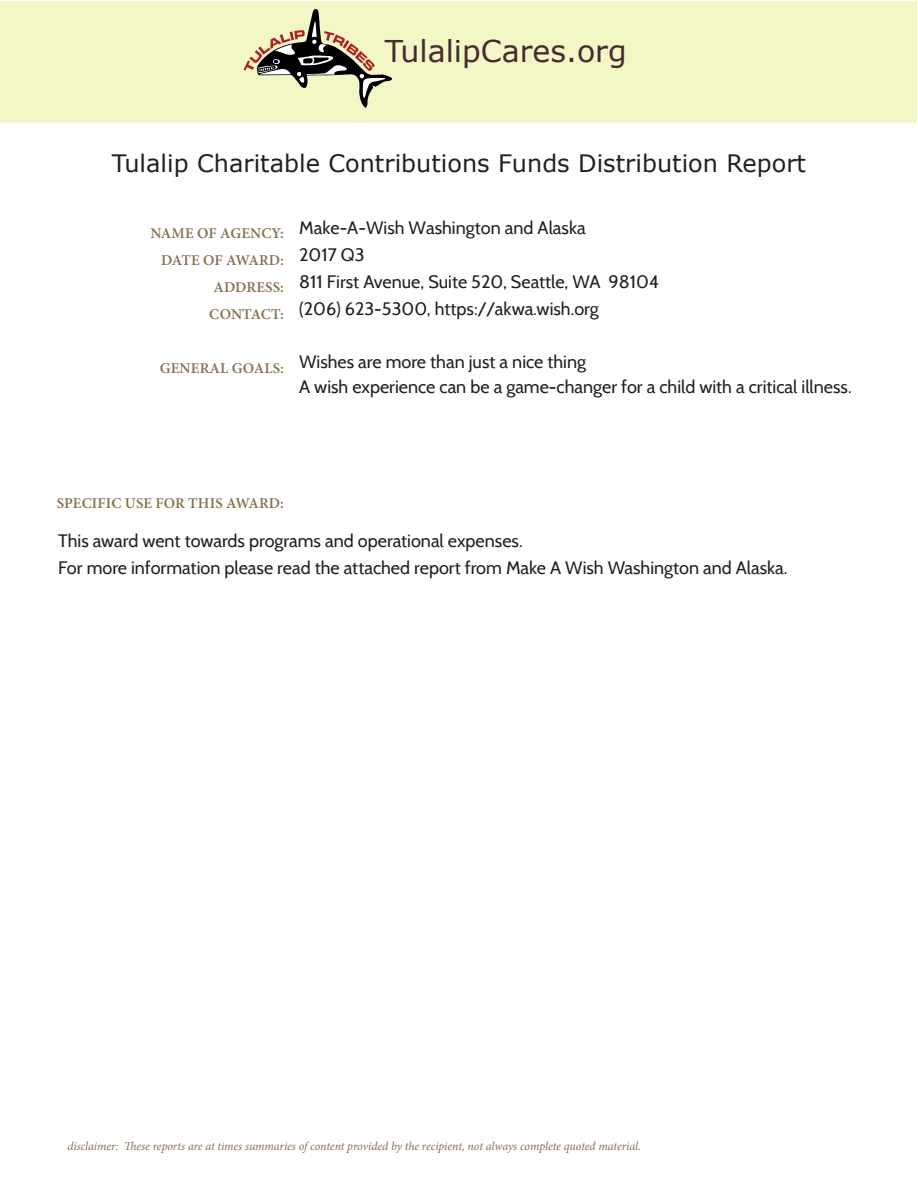
<style>
.page{position:relative;width:918px;height:1188px;background:#fff}
.page>*{position:absolute;margin:0;border:0;box-sizing:border-box;transform-origin:0 0}
.t1{font:30px "Verdana";color:#462b31}
.t2{font:24px "Verdana";color:#231f20}
.t3{font:18px/27px "Cabin";color:#231f20}
.t4{font:600 15px/27px "Minion Pro";letter-spacing:.01em;color:#857050;text-align:right}
.t5{font:italic 12px "Minion Pro";letter-spacing:-.01em;color:#857050}
</style>
<div class="page">
<div style="left:1px;top:1px;width:916px;height:121px;background:#f3f6c5"></div>
<svg style="left:244px;top:9px;width:149px;height:99px"></svg>
<h1 class="t1" style="left:385px;top:30px;width:243px">TulalipCares.org</h1>
<h2 class="t2" style="left:112px;top:147px;width:696px">Tulalip Charitable Contributions Funds Distribution Report</h2>
<p class="t4" style="left:150px;top:219px;width:135px">NAME OF AGENCY:<br>DATE OF AWARD:<br>ADDRESS:<br>CONTACT:</p>
<p class="t4" style="left:160px;top:354px;width:126px">GENERAL GOALS:</p>
<p class="t3" style="left:299px;top:214px;width:361px">Make-A-Wish Washington and Alaska<br>2017 Q3<br>811 First Avenue, Suite 520, Seattle, WA 98104 (206) 623-5300, https://akwa.wish.org</p>
<p class="t3" style="left:299px;top:349px;width:554px;line-height:24.9px">Wishes are more than just a nice thing<br>A wish experience can be a game-changer for a child with a critical illness.</p>
<p class="t4" style="left:57px;top:489px;width:229px">SPECIFIC USE FOR THIS AWARD:</p>
<p class="t3" style="left:58px;top:527px;width:466px">This award went towards programs and operational expenses.</p>
<p class="t3" style="left:58px;top:554px;width:731px">For more information please read the attached report from Make A Wish Washington and Alaska.</p>
<p class="t5" style="left:68px;top:1138px;width:575px">disclaimer: These reports are at times summaries of content provided by the recipient, not always complete quoted material.</p>
</div>
